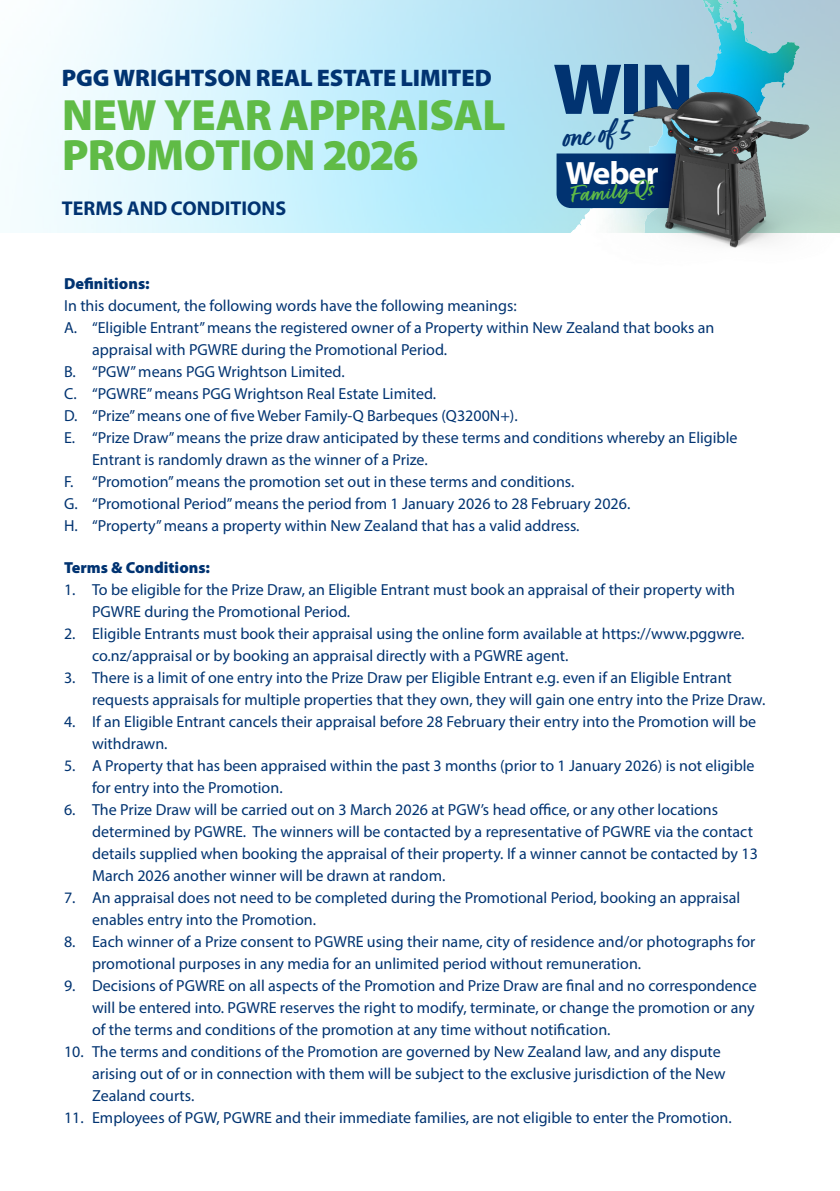
<style>
.page{position:relative;width:840px;height:1191px;background:#fff}
.page>*{position:absolute;margin:0;border:0;box-sizing:border-box;transform-origin:0 0}
.t1{font:900 72.8px "Myriad Pro";color:#013371;scale:1.05 1}
.t2{font:900 44px/40px "Myriad Pro";letter-spacing:-.015em;color:#60bb46}
.t3{font:39px "Fave Script Bold Pro";color:#013371;scale:1.1 1}
.t4{font:700 32.4px "Myriad Pro";letter-spacing:-.035em;color:#fff;scale:1.05 1}
.t5{font:27px "Fave Script Bold Pro";color:#60bb46;scale:1.1 1}
.t6{font:900 24px "Myriad Pro";letter-spacing:-.005em;color:#013371}
.t7{font:700 20px "Myriad Pro";color:#013371}
.t8{font:16px/22px "Myriad Pro";color:#013371}
.t9{font:900 16px "Myriad Pro";color:#013371}
.s1{font-size:34.2px}
.s2{font-size:36.6px}
</style>
<div class="page">
<svg style="left:556px;top:0;width:243px;height:233px;fill:#aed6e6"></svg>
<img style="left:702px;top:0;width:35px;height:73px">
<svg style="left:556px;top:153px;width:12px;height:55px"></svg>
<img style="left:568px;top:92px;width:24px;height:141px">
<img style="left:592px;top:92px;width:247px;height:156px">
<p class="t6" style="left:62px;top:62px;width:431px">PGG WRIGHTSON REAL ESTATE LIMITED</p>
<p class="t2" style="left:62px;top:93px;width:445px">NEW YEAR APPRAISAL<br>PROMOTION 2026</p>
<p class="t7" style="left:62px;top:195px;width:226px">TERMS AND CONDITIONS</p>
<p class="t1" style="left:552px;top:41px;width:136px">WIN</p>
<p class="t3" style="left:560px;top:115px;width:65px;rotate:-5deg">one o<span class="s1">f</span><span class="s2">5</span></p>
<p class="t4" style="left:565px;top:152px;width:90px">Weber</p>
<p class="t5" style="left:569px;top:180px;width:84px;rotate:-5deg">Family-Q’s</p>
<p class="t9" style="left:64px;top:273px;width:87px">Definitions:</p>
<p class="t8" style="left:64px;top:294px;width:454px">In this document, the following words have the following meanings:</p>
<p class="t8" style="left:92px;top:316px;width:623px;text-indent:-28px">A. “Eligible Entrant” means the registered owner of a Property within New Zealand that books an appraisal with PGWRE during the Promotional Period.</p>
<p class="t8" style="left:64px;top:360px;width:282px">B. “PGW” means PGG Wrightson Limited.</p>
<p class="t8" style="left:64px;top:382px;width:373px">C. “PGWRE” means PGG Wrightson Real Estate Limited.</p>
<p class="t8" style="left:64px;top:404px;width:455px">D. “Prize” means one of five Weber Family-Q Barbeques (Q3200N+).</p>
<p class="t8" style="left:92px;top:426px;width:646px;text-indent:-28px">E. “Prize Draw” means the prize draw anticipated by these terms and conditions whereby an Eligible<br>Entrant is randomly drawn as the winner of a Prize.</p>
<p class="t8" style="left:64px;top:470px;width:511px">F. “Promotion” means the promotion set out in these terms and conditions.</p>
<p class="t8" style="left:64px;top:492px;width:567px">G. “Promotional Period” means the period from 1 January 2026 to 28 February 2026.</p>
<p class="t8" style="left:64px;top:514px;width:516px">H. “Property” means a property within New Zealand that has a valid address.</p>
<p class="t9" style="left:64px;top:556px;width:147px">Terms &amp; Conditions:</p>
<p class="t8" style="left:92px;top:578px;width:644px;text-indent:-28px">1. To be eligible for the Prize Draw, an Eligible Entrant must book an appraisal of their property with<br>PGWRE during the Promotional Period.</p>
<p class="t8" style="left:92px;top:622px;width:653px;text-indent:-28px">2. Eligible Entrants must book their appraisal using the online form available at https://www.pggwre. co.nz/appraisal or by booking an appraisal directly with a PGWRE agent.</p>
<p class="t8" style="left:92px;top:666px;width:674px;text-indent:-28px">3. There is a limit of one entry into the Prize Draw per Eligible Entrant e.g. even if an Eligible Entrant requests appraisals for multiple properties that they own, they will gain one entry into the Prize Draw.</p>
<p class="t8" style="left:92px;top:710px;width:665px;text-indent:-28px">4. If an Eligible Entrant cancels their appraisal before 28 February their entry into the Promotion will be withdrawn.</p>
<p class="t8" style="left:92px;top:754px;width:663px;text-indent:-28px">5. A Property that has been appraised within the past 3 months (prior to 1 January 2026) is not eligible for entry into the Promotion.</p>
<p class="t8" style="left:92px;top:798px;width:667px;text-indent:-28px">6. The Prize Draw will be carried out on 3 March 2026 at PGW’s head office, or any other locations determined by PGWRE. The winners will be contacted by a representative of PGWRE via the contact details supplied when booking the appraisal of their property. If a winner cannot be contacted by 13<br>March 2026 another winner will be drawn at random.</p>
<p class="t8" style="left:92px;top:886px;width:649px;text-indent:-28px">7. An appraisal does not need to be completed during the Promotional Period, booking an appraisal enables entry into the Promotion.</p>
<p class="t8" style="left:92px;top:930px;width:664px;text-indent:-28px">8. Each winner of a Prize consent to PGWRE using their name, city of residence and/or photographs for promotional purposes in any media for an unlimited period without remuneration.</p>
<p class="t8" style="left:92px;top:974px;width:666px;text-indent:-28px">9. Decisions of PGWRE on all aspects of the Promotion and Prize Draw are final and no correspondence will be entered into. PGWRE reserves the right to modify, terminate, or change the promotion or any of the terms and conditions of the promotion at any time without notification.</p>
<p class="t8" style="left:92px;top:1040px;width:634px;text-indent:-28px">10. The terms and conditions of the Promotion are governed by New Zealand law, and any dispute arising out of or in connection with them will be subject to the exclusive jurisdiction of the New<br>Zealand courts.</p>
<p class="t8" style="left:64px;top:1106px;width:668px">11. Employees of PGW, PGWRE and their immediate families, are not eligible to enter the Promotion.</p>
</div>
